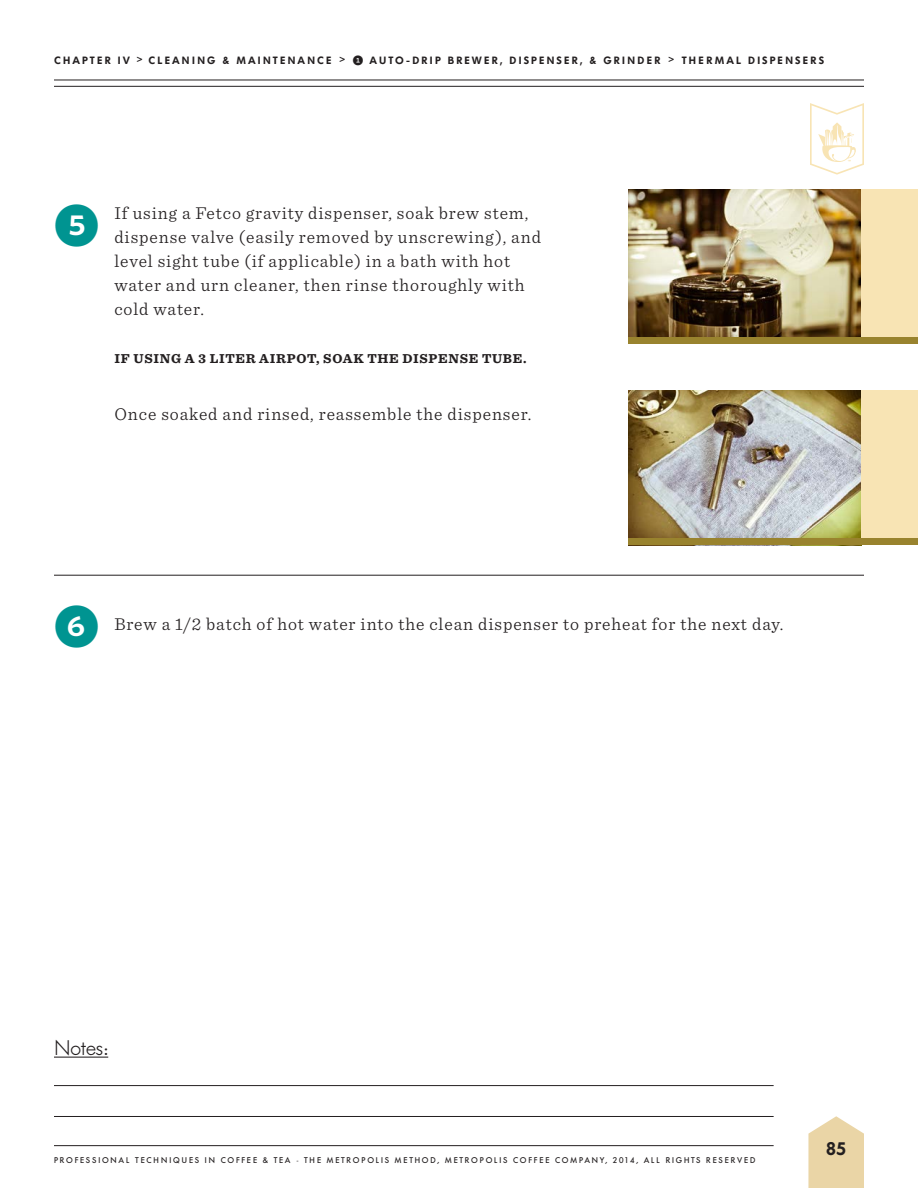
<style>
.page{position:relative;width:918px;height:1188px;background:#fff}
.page>*{position:absolute;margin:0;border:0;box-sizing:border-box;transform-origin:0 0}
.t1{font:45px "Whitney Index Black Round Bd";color:#009491}
.t2{font:300 21px "Futura BQ";letter-spacing:-.025em;color:#231f20}
.t3{font:300 18px/24px "Sentinel";letter-spacing:.05em;color:#231f20}
.t4{font:600 18px "Futura BQ";color:#231f20}
.t5{font:700 13.5px "Sentinel";letter-spacing:.05em;color:#231f20}
.t6{font:600 10.5px "Futura BQ";letter-spacing:.2em;color:#231f20}
.t7{font:500 8.25px "Futura BQ";letter-spacing:.2em;color:#231f20}
.s1{font-size:7.5px}
.s2{font-family:"Whitney Index Black Round Bd";font-weight:400}
</style>
<div class="page">
<svg style="left:808px;top:1116px;width:56px;height:72px"></svg>
<hr style="left:54px;top:1116px;width:720px;height:1px;background:#231f20">
<hr style="left:54px;top:1085px;width:720px;height:1px;background:#231f20">
<hr style="left:54px;top:1145px;width:720px;height:1px;background:#231f20">
<hr style="left:54px;top:1057px;width:54px;height:1px;background:#231f20">
<svg style="left:810px;top:103px;width:54px;height:72px"></svg>
<hr style="left:54px;top:80px;width:810px;height:1px;background:#231f20">
<hr style="left:54px;top:86px;width:810px;height:1px;background:#231f20">
<hr style="left:54px;top:575px;width:810px;height:1px;background:#231f20">
<img style="left:628px;top:190px;width:234px;height:147px">
<img style="left:628px;top:391px;width:234px;height:147px">
<div style="left:862px;top:190px;width:56px;height:154px;background:#f8e4b4"></div>
<div style="left:862px;top:391px;width:56px;height:154px;background:#f8e4b4"></div>
<div style="left:628px;top:337px;width:290px;height:7px;background:#99832e"></div>
<div style="left:628px;top:538px;width:290px;height:7px;background:#99832e"></div>
<p class="t6" style="left:54px;top:54px;width:772px">CHAPTER IV <span class="s1">&gt;</span> CLEANING &amp; MAINTENANCE <span class="s1">&gt;</span> <span class="s2">1</span> AUTO-DRIP BREWER, DISPENSER, &amp; GRINDER <span class="s1">&gt;</span> THERMAL DISPENSERS</p>
<h1 class="t1" style="left:54px;top:205px;width:47px">5</h1>
<p class="t3" style="left:114px;top:200px;width:428px">If using a Fetco gravity dispenser, soak brew stem, dispense valve (easily removed by unscrewing), and level sight tube (if applicable) in a bath with hot water and urn cleaner, then rinse thoroughly with cold water.</p>
<p class="t5" style="left:114px;top:348px;width:414px">IF USING A 3 LITER AIRPOT, SOAK THE DISPENSE TUBE.</p>
<p class="t3" style="left:114px;top:401px;width:419px">Once soaked and rinsed, reassemble the dispenser.</p>
<h1 class="t1" style="left:54px;top:605px;width:47px">6</h1>
<p class="t3" style="left:114px;top:611px;width:671px">Brew a 1/2 batch of hot water into the clean dispenser to preheat for the next day.</p>
<p class="t2" style="left:54px;top:1035px;width:56px">Notes:</p>
<p class="t7" style="left:54px;top:1155px;width:703px">PROFESSIONAL TECHNIQUES IN COFFEE &amp; TEA - THE METROPOLIS METHOD, METROPOLIS COFFEE COMPANY, 2014, ALL RIGHTS RESERVED</p>
<p class="t4" style="left:826px;top:1138px;width:22px">85</p>
</div>
